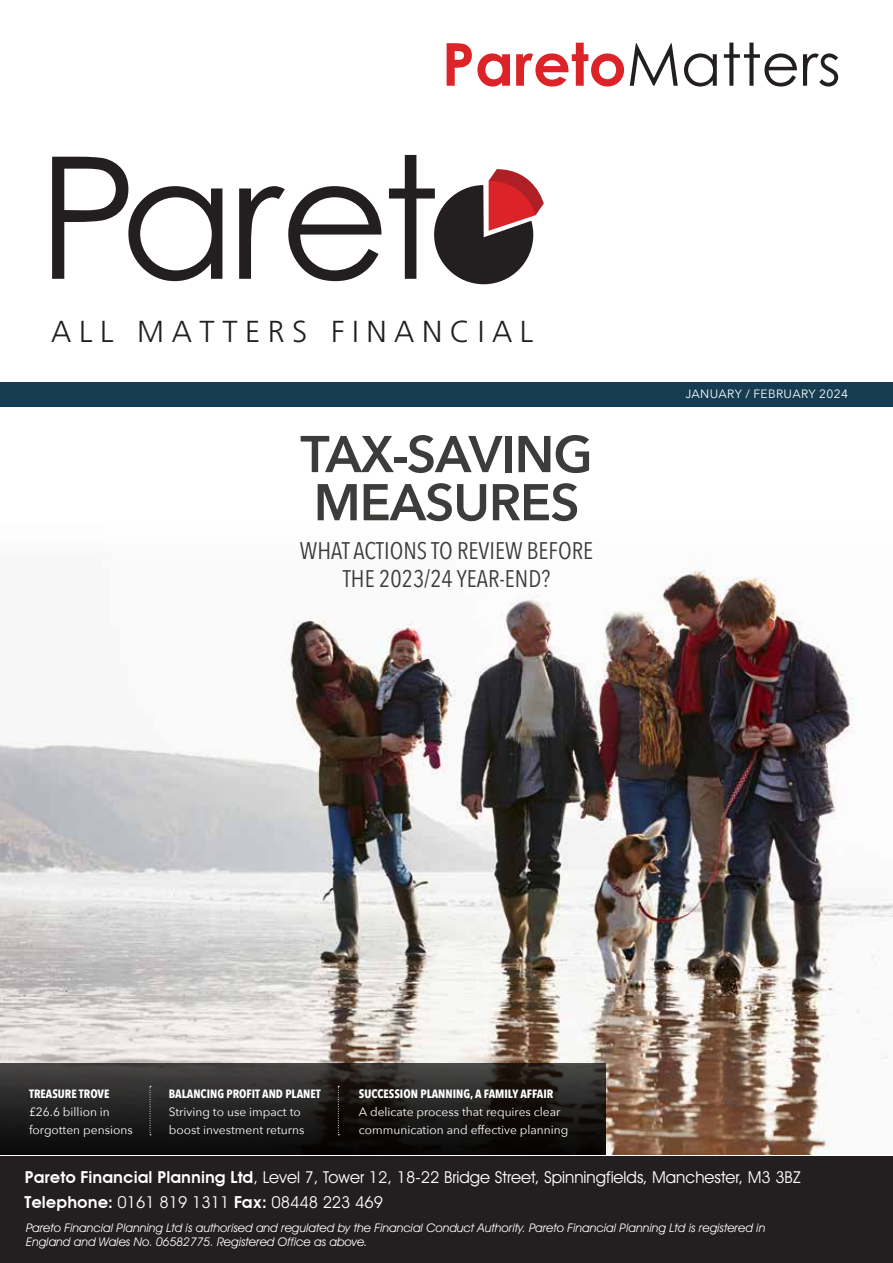
<style>
.page{position:relative;width:893px;height:1263px;background:#fff}
.page>*{position:absolute;margin:0;border:0;box-sizing:border-box;transform-origin:0 0}
.t1{font:600 51.15px/48.2px "Avenir Next";letter-spacing:-.02em;color:#3c3c3b}
.t2{font:300 30.3px "Frutiger";letter-spacing:.25em;color:#231f20}
.t3{font:24px/28.5px "Avenir Next Condensed";color:#3c3c3b;text-align:center}
.t4{font:16.5px/24.6px "Avant Garde IT Cby BT";color:#fff}
.t5{font:italic 12px/14.4px "Avant Garde IT Cby BT";color:#fff}
.t6{font:12px/18px "Avenir Next";color:#fff}
.t7{font:700 12px "Avenir Next Condensed";color:#fff}
.t8{font:12px "Avenir Next";letter-spacing:.03em;color:#fff}
.s1{font-family:"Avant Garde";font-weight:600}
</style>
<div class="page">
<img style="left:0;top:560px;width:893px;height:594px">
<svg style="left:0;top:1063px;width:605px;height:91px;background:#21201e"></svg>
<svg style="left:150px;top:1086px;width:1px;height:49px"></svg>
<svg style="left:338px;top:1086px;width:1px;height:49px"></svg>
<div style="left:0;top:382px;width:893px;height:24px;background:#163c52"></div>
<div style="left:0;top:1157px;width:893px;height:106px;background:#231f20"></div>
<svg style="left:447px;top:43px;width:63px;height:44px"></svg>
<svg style="left:516px;top:43px;width:108px;height:44px"></svg>
<svg style="left:630px;top:43px;width:48px;height:43px"></svg>
<svg style="left:684px;top:53px;width:33px;height:34px"></svg>
<svg style="left:724px;top:43px;width:73px;height:44px"></svg>
<svg style="left:803px;top:53px;width:35px;height:34px"></svg>
<svg style="left:52px;top:157px;width:170px;height:124px"></svg>
<svg style="left:239px;top:186px;width:142px;height:95px"></svg>
<svg style="left:389px;top:155px;width:155px;height:129px"></svg>
<h2 class="t2" style="left:51px;top:314px;width:484px">ALL MATTERS FINANCIAL</h2>
<h1 class="t1" style="left:300px;top:429px;width:294px">TAX-SAVING<br>MEASURES</h1>
<h3 class="t3" style="left:300px;top:535px;width:295px">WHAT ACTIONS TO REVIEW BEFORE<br>THE 2023/24 YEAR-END?</h3>
<p class="t8" style="left:685px;top:384px;width:164px">JANUARY / FEBRUARY 2024</p>
<p class="t7" style="left:29px;top:1086px;width:82px">TREASURE TROVE</p>
<p class="t6" style="left:29px;top:1102px;width:105px">£26.6 billion in forgotten pensions</p>
<p class="t7" style="left:169px;top:1086px;width:154px">BALANCING PROFIT AND PLANET</p>
<p class="t6" style="left:169px;top:1102px;width:137px">Striving to use impact to boost investment returns</p>
<p class="t7" style="left:359px;top:1086px;width:196px">SUCCESSION PLANNING, A FAMILY AFFAIR</p>
<p class="t6" style="left:359px;top:1102px;width:211px">A delicate process that requires clear communication and effective planning</p>
<h3 class="t4" style="left:24px;top:1165px;width:778px"><span class="s1">Pareto Financial Planning Ltd</span>, Level 7, Tower 12, 18-22 Bridge Street, Spinningfields, Manchester, M3 3BZ<br><span class="s1">Telephone:</span> 0161 819 1311 <span class="s1">Fax:</span> 08448 223 469</h3>
<p class="t5" style="left:26px;top:1220px;width:741px">Pareto Financial Planning Ltd is authorised and regulated by the Financial Conduct Authority. Pareto Financial Planning Ltd is registered in<br>England and Wales No. 06582775. Registered Office as above.</p>
</div>
